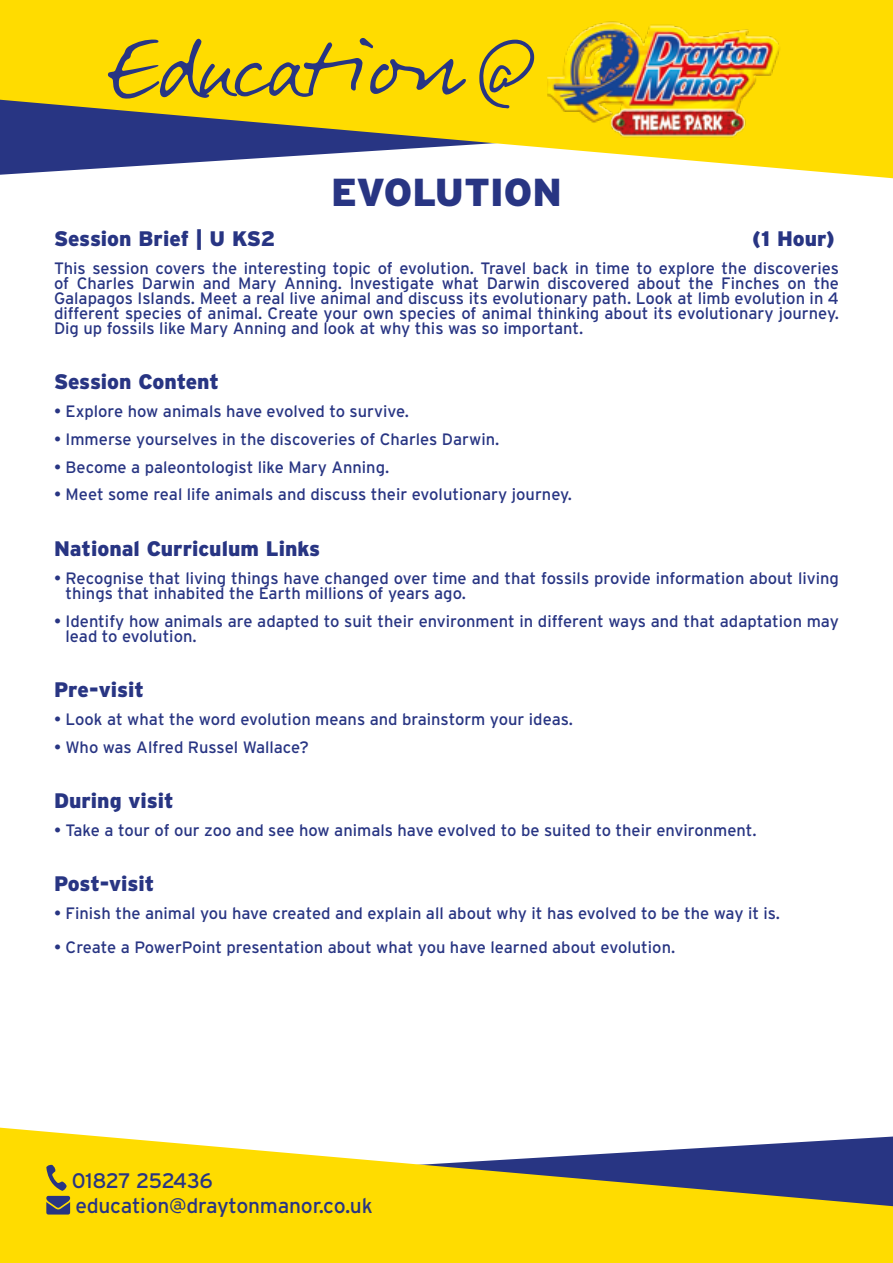
<style>
.page{position:relative;width:893px;height:1263px;background:#fff}
.page>*{position:absolute;margin:0;border:0;box-sizing:border-box;transform-origin:0 0}
.t1{font:900 39px "Interstate";color:#283583}
.t2{font:900 21px "Interstate";color:#283583}
.t3{font:21px "Interstate";letter-spacing:-.01em;color:#283583}
.t4{font:16.5px/15px "Interstate";color:#283583}
</style>
<div class="page">
<svg style="left:0;top:0;width:893px;height:178px;fill:#ffdc00"></svg>
<svg style="left:107px;top:38px;width:359px;height:61px;background:#d3ba1a"></svg>
<svg style="left:479px;top:40px;width:55px;height:68px;background:#ccb51e"></svg>
<img style="left:547px;top:0;width:238px;height:158px">
<svg style="left:0;top:1128px;width:893px;height:135px;fill:#ffdc00"></svg>
<svg style="left:46px;top:1165px;width:24px;height:49px"></svg>
<p class="t1" style="left:331px;top:170px;width:232px">EVOLUTION</p>
<p class="t2" style="left:54px;top:227px;width:223px">Session Brief | U KS2</p>
<p class="t2" style="left:752px;top:227px;width:84px">(1 Hour)</p>
<p class="t4" style="left:54px;top:260px;width:786px;text-align:justify">This session covers the interesting topic of evolution. Travel back in time to explore the discoveries of Charles Darwin and Mary Anning. Investigate what Darwin discovered about the Finches on the Galapagos Islands. Meet a real live animal and discuss its evolutionary path. Look at limb evolution in 4 different species of animal. Create your own species of animal thinking about its evolutionary journey.<br>Dig up fossils like Mary Anning and look at why this was so important.</p>
<p class="t2" style="left:54px;top:370px;width:166px">Session Content</p>
<p class="t4" style="left:54px;top:404px;width:357px">• Explore how animals have evolved to survive.</p>
<p class="t4" style="left:54px;top:431px;width:447px">• Immerse yourselves in the discoveries of Charles Darwin.</p>
<p class="t4" style="left:54px;top:459px;width:337px">• Become a paleontologist like Mary Anning.</p>
<p class="t4" style="left:54px;top:487px;width:520px">• Meet some real life animals and discuss their evolutionary journey.</p>
<p class="t2" style="left:54px;top:537px;width:268px">National Curriculum Links</p>
<p class="t4" style="left:66px;top:570px;width:775px;text-indent:-12px">• Recognise that living things have changed over time and that fossils provide information about living things that inhabited the Earth millions of years ago.</p>
<p class="t4" style="left:66px;top:613px;width:775px;text-indent:-12px">• Identify how animals are adapted to suit their environment in different ways and that adaptation may lead to evolution.</p>
<p class="t2" style="left:54px;top:678px;width:91px">Pre-visit</p>
<p class="t4" style="left:54px;top:711px;width:520px">• Look at what the word evolution means and brainstorm your ideas.</p>
<p class="t4" style="left:54px;top:739px;width:256px">• Who was Alfred Russel Wallace?</p>
<p class="t2" style="left:54px;top:789px;width:121px">During visit</p>
<p class="t4" style="left:54px;top:822px;width:704px">• Take a tour of our zoo and see how animals have evolved to be suited to their environment.</p>
<p class="t2" style="left:54px;top:872px;width:102px">Post-visit</p>
<p class="t4" style="left:54px;top:906px;width:728px">• Finish the animal you have created and explain all about why it has evolved to be the way it is.</p>
<p class="t4" style="left:54px;top:940px;width:623px">• Create a PowerPoint presentation about what you have learned about evolution.</p>
<p class="t3" style="left:72px;top:1169px;width:142px">01827 252436</p>
<p class="t3" style="left:75px;top:1194px;width:299px">education@draytonmanor.co.uk</p>
</div>
